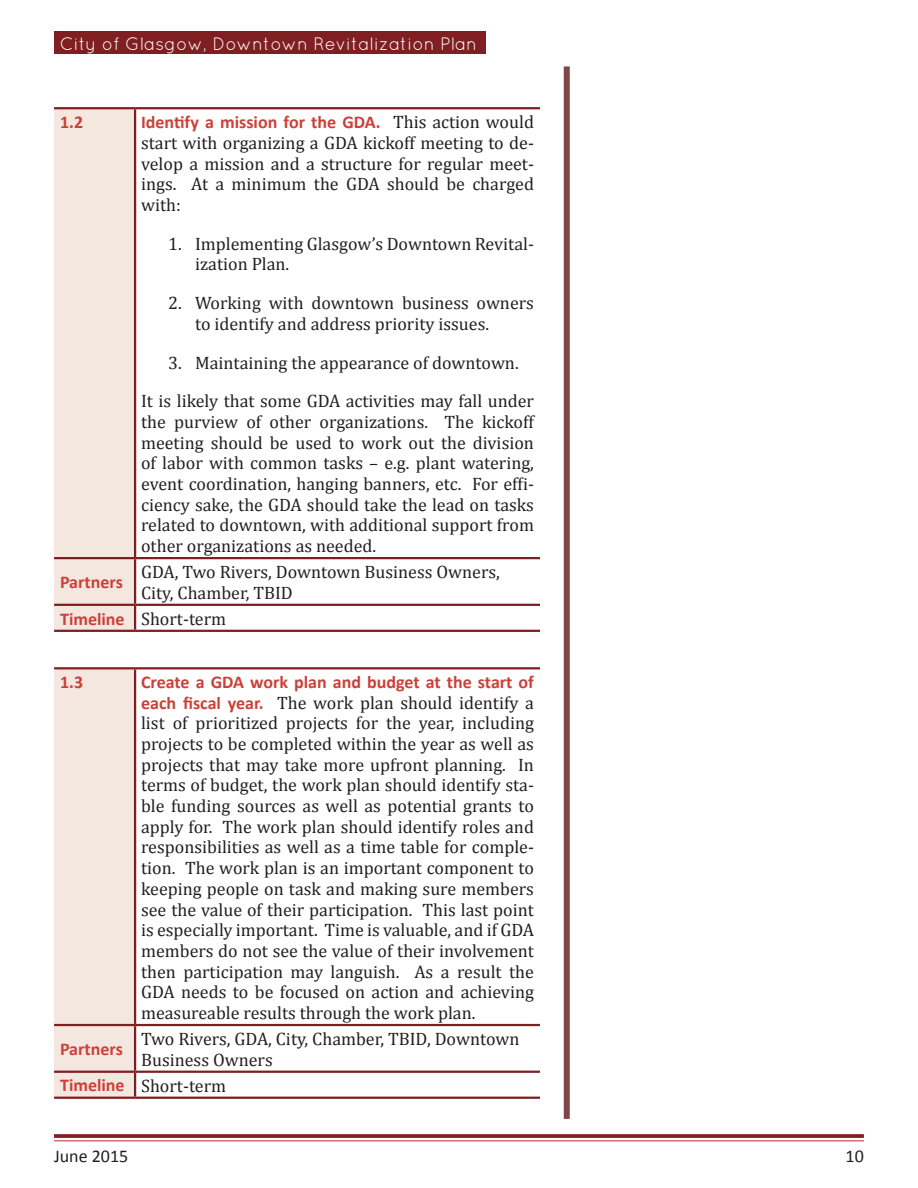
<style>
.page{position:relative;width:918px;height:1188px;background:#fff}
.page>*{position:absolute;margin:0;border:0;box-sizing:border-box;transform-origin:0 0}
.t1{font:18px/20.7px "Cambria";color:#231f20}
.t2{font:18px/20.7px "Cambria";color:#211d1e;text-align:justify}
.t3{font:18px "Quicksand";color:#fff}
.Heading_5{font:700 18px "Calibri";color:#cc4038}
.t4{font:18px "Calibri";color:#231f20}
.s1{font-family:"Calibri";font-weight:700;color:#cc4038}
.s2{color:#231f20}
</style>
<div class="page">
<svg style="left:54px;top:1134px;width:810px;height:4px;background:#862c2f"></svg>
<hr style="left:54px;top:1140px;width:810px;height:1px;background:#cc4038">
<div style="left:54px;top:31px;width:432px;height:23px;background:#7f1f22"></div>
<div style="left:564px;top:66px;width:6px;height:1053px;background:#7f4547"></div>
<div style="left:54px;top:109px;width:80px;height:521px;background:#f4e7e0"></div>
<hr style="left:54px;top:107px;width:81px;height:2px;background:#7f1f22">
<hr style="left:135px;top:107px;width:405px;height:2px;background:#7f1f22">
<hr style="left:134px;top:109px;width:2px;height:448px;background:#7f1f22">
<hr style="left:54px;top:557px;width:81px;height:2px;background:#7f1f22">
<hr style="left:135px;top:557px;width:405px;height:2px;background:#7f1f22">
<hr style="left:134px;top:559px;width:2px;height:45px;background:#7f1f22">
<hr style="left:54px;top:604px;width:81px;height:2px;background:#7f1f22">
<hr style="left:135px;top:604px;width:405px;height:2px;background:#7f1f22">
<hr style="left:134px;top:606px;width:2px;height:24px;background:#7f1f22">
<hr style="left:54px;top:630px;width:81px;height:2px;background:#7f1f22">
<hr style="left:135px;top:630px;width:405px;height:2px;background:#7f1f22">
<div style="left:54px;top:669px;width:80px;height:428px;background:#f4e7e0"></div>
<hr style="left:134px;top:669px;width:2px;height:355px;background:#7f1f22">
<hr style="left:134px;top:1026px;width:2px;height:45px;background:#7f1f22">
<hr style="left:54px;top:667px;width:81px;height:2px;background:#7f1f22">
<hr style="left:135px;top:667px;width:405px;height:2px;background:#7f1f22">
<hr style="left:54px;top:1024px;width:81px;height:2px;background:#7f1f22">
<hr style="left:135px;top:1024px;width:405px;height:2px;background:#7f1f22">
<hr style="left:54px;top:1071px;width:81px;height:2px;background:#7f1f22">
<hr style="left:135px;top:1071px;width:405px;height:2px;background:#7f1f22">
<hr style="left:54px;top:1097px;width:81px;height:2px;background:#7f1f22">
<hr style="left:135px;top:1097px;width:405px;height:2px;background:#7f1f22">
<hr style="left:134px;top:1073px;width:2px;height:24px;background:#7f1f22">
<p class="t3" style="left:60px;top:33px;width:419px">City of Glasgow, Downtown Revitalization Plan</p>
<p class="Heading_5" style="left:60px;top:109px;width:25px">1.2</p>
<p class="t2" style="left:141px;top:112px;width:394px"><span class="s1">Identify a mission for the GDA.</span> This action would start with organizing a GDA kickoff meeting to de&shy;velop a mission and a structure for regular meet&shy;ings. <span class="s2">At a minimum the GDA should be charged with:</span></p>
<p class="t1" style="left:195px;top:233px;width:340px;text-indent:-27px">1. Implementing Glasgow’s Downtown Revital&shy;ization Plan.</p>
<p class="t1" style="left:195px;top:293px;width:340px;text-indent:-27px">2. Working with downtown business owners to identify and address priority issues.</p>
<p class="t1" style="left:168px;top:352px;width:352px">3. Maintaining the appearance of downtown.</p>
<p class="t1" style="left:141px;top:391px;width:394px;text-align:justify">It is likely that some GDA activities may fall under the purview of other organizations. The kickoff meeting should be used to work out the division of labor with common tasks – e.g. plant watering, event coordination, hanging banners, etc. For effi&shy;ciency sake, the GDA should take the lead on tasks related to downtown, with additional support from other organizations as needed.</p>
<p class="Heading_5" style="left:60px;top:570px;width:64px">Partners</p>
<p class="t1" style="left:141px;top:562px;width:360px">GDA, Two Rivers, Downtown Business Owners,<br>City, Chamber, TBID</p>
<p class="Heading_5" style="left:60px;top:606px;width:66px">Timeline</p>
<p class="t1" style="left:141px;top:608px;width:87px">Short-term</p>
<p class="Heading_5" style="left:60px;top:669px;width:25px">1.3</p>
<p class="t1" style="left:141px;top:671px;width:394px;text-align:justify"><span class="s1">Create a GDA work plan and budget at the start of each fiscal year.</span> The work plan should identify a list of prioritized projects for the year, including projects to be completed within the year as well as projects that may take more upfront planning. In terms of budget, the work plan should identify sta&shy;ble funding sources as well as potential grants to apply for. The work plan should identify roles and responsibilities as well as a time table for comple&shy;tion. The work plan is an important component to keeping people on task and making sure members see the value of their participation. This last point is especially important. Time is valuable, and if GDA members do not see the value of their involvement then participation may languish. As a result the GDA needs to be focused on action and achieving measureable results through the work plan.</p>
<p class="Heading_5" style="left:60px;top:1036px;width:64px">Partners</p>
<p class="t1" style="left:141px;top:1028px;width:380px">Two Rivers, GDA, City, Chamber, TBID, Downtown<br>Business Owners</p>
<p class="Heading_5" style="left:60px;top:1073px;width:66px">Timeline</p>
<p class="t1" style="left:141px;top:1075px;width:87px">Short-term</p>
<p class="t4" style="left:54px;top:1143px;width:76px">June 2015</p>
<p class="t4" style="left:846px;top:1143px;width:20px">10</p>
</div>
